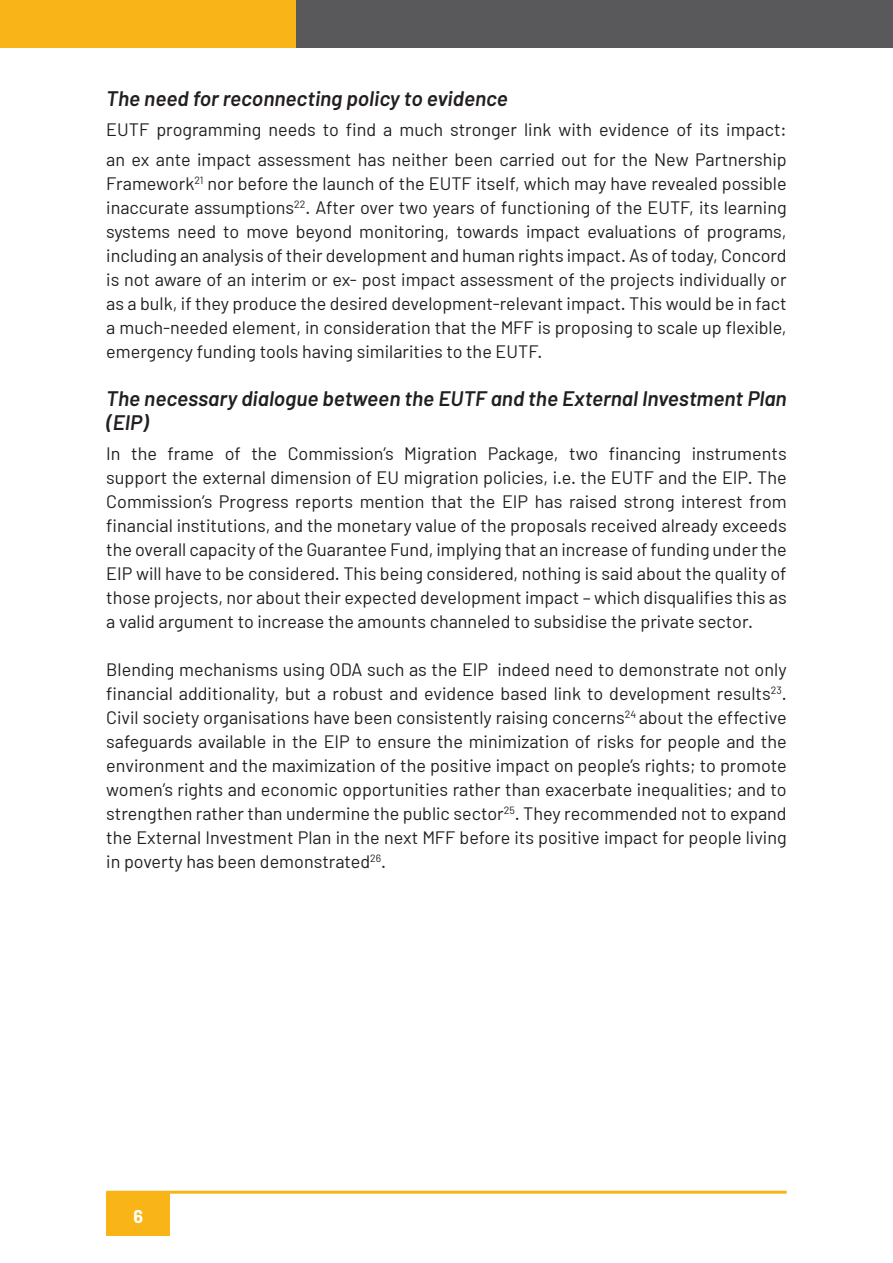
<style>
.page{position:relative;width:893px;height:1263px;background:#fff}
.page>*{position:absolute;margin:0;border:0;box-sizing:border-box;transform-origin:0 0}
.t1{font:italic 600 21px/24px "Barlow";color:#231f20}
.t2{font:18px/24px "Barlow";color:#231f20;text-align:justify}
.t3{font:700 18px "Barlow";color:#fff}
</style>
<div class="page">
<div style="left:1px;top:1px;width:296px;height:47px;background:#f9b517"></div>
<div style="left:297px;top:1px;width:596px;height:47px;background:#59585a"></div>
<hr style="left:106px;top:1191px;width:681px;height:3px;background:#f9b517">
<div style="left:106px;top:1192px;width:64px;height:44px;background:#f9b517"></div>
<p class="t1" style="left:106px;top:86px;width:403px">The need for reconnecting policy to evidence</p>
<p class="t2" style="left:106px;top:114px;width:682px;line-height:30px">EUTF programming needs to find a much stronger link with evidence of its impact: an ex ante impact assessment has neither been carried out for the New Partnership</p>
<p class="t2" style="left:106px;top:171px;width:682px">Framework<sup>21</sup> nor before the launch of the EUTF itself, which may have revealed possible inaccurate assumptions<sup>22</sup>. After over two years of functioning of the EUTF, its learning systems need to move beyond monitoring, towards impact evaluations of programs, including an analysis of their development and human rights impact. As of today, Concord is not aware of an interim or ex- post impact assessment of the projects individually or as a bulk, if they produce the desired development-relevant impact. This would be in fact a much-needed element, in consideration that the MFF is proposing to scale up flexible, emergency funding tools having similarities to the EUTF.</p>
<p class="t1" style="left:106px;top:386px;width:682px">The necessary dialogue between the EUTF and the External Investment Plan (EIP)</p>
<p class="t2" style="left:106px;top:441px;width:682px">In the frame of the Commission’s Migration Package, two financing instruments support the external dimension of EU migration policies, i.e. the EUTF and the EIP. The Commission’s Progress reports mention that the EIP has raised strong interest from financial institutions, and the monetary value of the proposals received already exceeds the overall capacity of the Guarantee Fund, implying that an increase of funding under the EIP will have to be considered. This being considered, nothing is said about the quality of those projects, nor about their expected development impact – which disqualifies this as a valid argument to increase the amounts channeled to subsidise the private sector.</p>
<p class="t2" style="left:106px;top:657px;width:682px">Blending mechanisms using ODA such as the EIP indeed need to demonstrate not only financial additionality, but a robust and evidence based link to development results<sup>23</sup>.<br>Civil society organisations have been consistently raising concerns<sup>24</sup> about the effective safeguards available in the EIP to ensure the minimization of risks for people and the environment and the maximization of the positive impact on people’s rights; to promote women’s rights and economic opportunities rather than exacerbate inequalities; and to strengthen rather than undermine the public sector<sup>25</sup>. They recommended not to expand the External Investment Plan in the next MFF before its positive impact for people living in poverty has been demonstrated<sup>26</sup>.</p>
<p class="t3" style="left:133px;top:1205px;width:11px">6</p>
</div>
